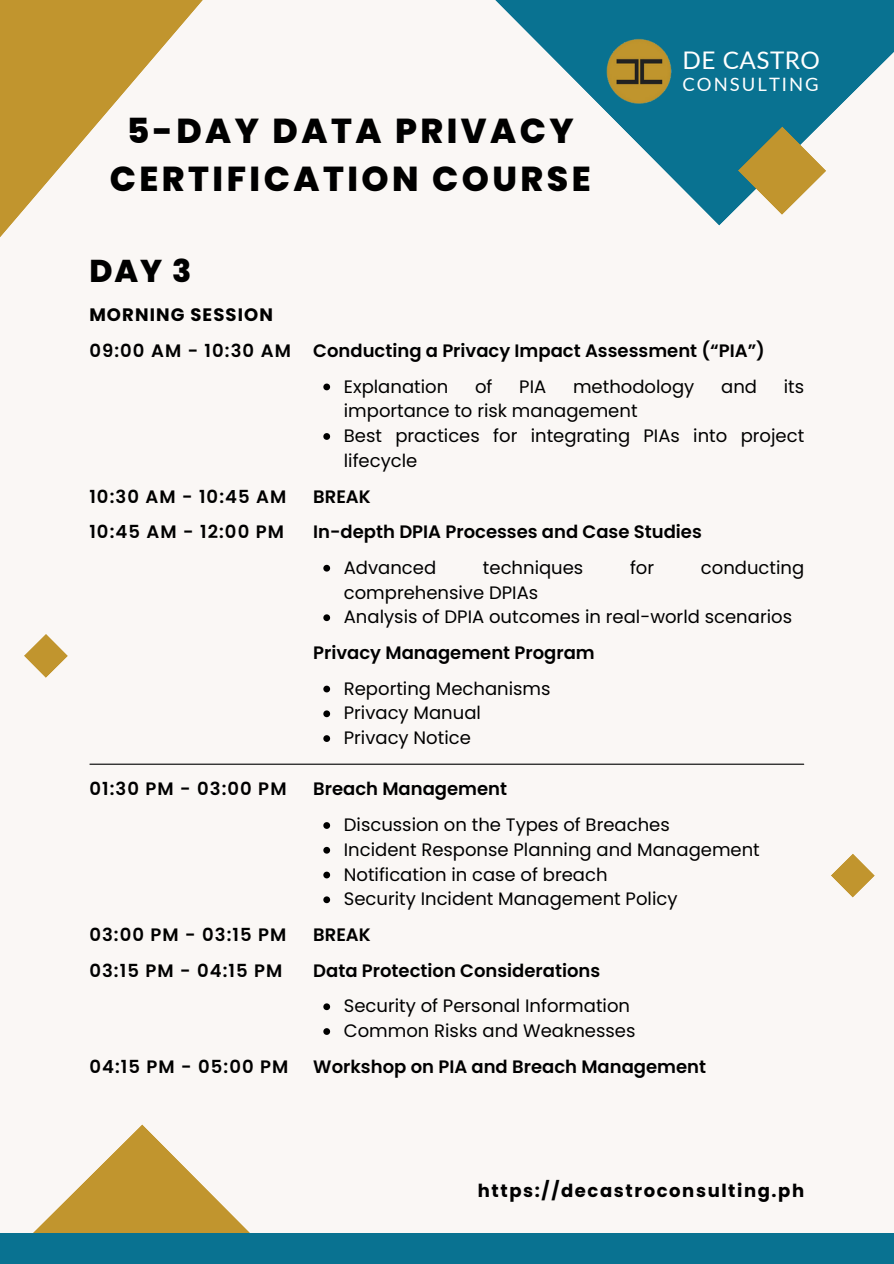
<style>
.page{position:relative;width:894px;height:1264px;background:#fff}
.page>*{position:absolute;margin:0;border:0;box-sizing:border-box;transform-origin:0 0}
.t1{font:800 34.5px/48.3px "Poppins";letter-spacing:.1em;color:#000;text-align:center}
.t2{font:800 31.5px "Poppins";color:#000}
.t3{font:24.3px "Lato";letter-spacing:.02em;color:#fff}
.t4{font:18.45px "Lato";letter-spacing:.11em;color:#fff}
.t5{font:18px/24.8px "Poppins";color:#000}
.t6{font:600 18px "Poppins";color:#000}
.t7{font:600 18px "Poppins";letter-spacing:.06em;color:#000}
.t8{font:700 18px "Poppins";letter-spacing:.09em;color:#000}
.t9{font:700 18px "Poppins";letter-spacing:.06em;color:#000}
</style>
<div class="page">
<div style="left:0;top:0;width:893px;height:1263px;background:#faf7f5"></div>
<svg style="left:831px;top:854px;width:43px;height:43px"></svg>
<svg style="left:0;top:0;width:203px;height:237px"></svg>
<svg style="left:34px;top:1124px;width:215px;height:108px"></svg>
<svg style="left:495px;top:0;width:398px;height:226px;fill:#097291"></svg>
<svg style="left:737px;top:126px;width:89px;height:89px"></svg>
<div style="left:0;top:1232px;width:893px;height:31px;background:#097291"></div>
<svg style="left:24px;top:634px;width:44px;height:44px"></svg>
<svg style="left:323px;top:383px;width:7px;height:7px"></svg>
<svg style="left:323px;top:433px;width:7px;height:7px"></svg>
<svg style="left:323px;top:565px;width:7px;height:6px"></svg>
<svg style="left:323px;top:614px;width:7px;height:7px"></svg>
<svg style="left:323px;top:685px;width:7px;height:7px"></svg>
<svg style="left:323px;top:710px;width:7px;height:7px"></svg>
<svg style="left:323px;top:735px;width:7px;height:7px"></svg>
<hr style="left:90px;top:763px;width:713px;height:1px;background:#000">
<svg style="left:323px;top:1003px;width:7px;height:7px"></svg>
<svg style="left:323px;top:1028px;width:7px;height:6px"></svg>
<svg style="left:323px;top:822px;width:7px;height:6px"></svg>
<svg style="left:323px;top:846px;width:7px;height:7px"></svg>
<svg style="left:323px;top:871px;width:7px;height:7px"></svg>
<svg style="left:323px;top:896px;width:7px;height:7px"></svg>
<img style="left:593px;top:36px;width:86px;height:70px">
<h4 class="t1" style="left:110px;top:106px;width:482px">5-DAY DATA PRIVACY<br>CERTIFICATION COURSE</h4>
<h2 class="t2" style="left:89px;top:249px;width:103px">DAY 3</h2>
<p class="t9" style="left:89px;top:302px;width:185px">MORNING SESSION</p>
<p class="t3" style="left:682px;top:45px;width:139px">DE CASTRO</p>
<p class="t4" style="left:682px;top:73px;width:138px">CONSULTING</p>
<p class="t7" style="left:89px;top:338px;width:203px">09:00 AM - 10:30 AM</p>
<h1 class="t6" style="left:313px;top:338px;width:453px">Conducting a Privacy Impact Assessment (“PIA”)</h1>
<h3 class="t5" style="left:344px;top:374px;width:106px">Explanation</h3>
<h3 class="t5" style="left:475px;top:374px;width:19px">of</h3>
<h3 class="t5" style="left:519px;top:374px;width:28px">PIA</h3>
<h3 class="t5" style="left:573px;top:374px;width:123px">methodology</h3>
<h3 class="t5" style="left:721px;top:374px;width:37px">and</h3>
<h3 class="t5" style="left:783px;top:374px;width:22px">its</h3>
<h3 class="t5" style="left:344px;top:398px;width:295px">importance to risk management</h3>
<p class="t5" style="left:344px;top:423px;width:462px">Best practices for integrating PIAs into project lifecycle</p>
<h4 class="t7" style="left:89px;top:483px;width:198px">10:30 AM - 10:45 AM</h4>
<p class="t6" style="left:313px;top:483px;width:59px">BREAK</p>
<p class="t7" style="left:89px;top:519px;width:196px">10:45 AM - 12:00 PM</p>
<h3 class="t6" style="left:313px;top:519px;width:390px">In-depth DPIA Processes and Case Studies</h3>
<p class="t5" style="left:344px;top:555px;width:94px">Advanced</p>
<p class="t5" style="left:483px;top:555px;width:102px">techniques</p>
<p class="t5" style="left:630px;top:555px;width:26px">for</p>
<p class="t5" style="left:700px;top:555px;width:105px">conducting</p>
<p class="t5" style="left:344px;top:580px;width:196px">comprehensive DPIAs</p>
<h4 class="t5" style="left:344px;top:604px;width:449px">Analysis of DPIA outcomes in real-world scenarios</h4>
<p class="t6" style="left:313px;top:640px;width:283px">Privacy Management Program</p>
<p class="t5" style="left:344px;top:676px;width:208px">Reporting Mechanisms</p>
<h4 class="t5" style="left:344px;top:700px;width:138px">Privacy Manual</h4>
<p class="t5" style="left:344px;top:725px;width:128px">Privacy Notice</p>
<p class="t7" style="left:89px;top:776px;width:199px">01:30 PM - 03:00 PM</p>
<p class="t6" style="left:313px;top:776px;width:195px">Breach Management</p>
<p class="t5" style="left:344px;top:812px;width:327px">Discussion on the Types of Breaches</p>
<h3 class="t5" style="left:344px;top:837px;width:417px">Incident Response Planning and Management</h3>
<p class="t5" style="left:344px;top:862px;width:265px">Notification in case of breach</p>
<h4 class="t5" style="left:344px;top:886px;width:335px">Security Incident Management Policy</h4>
<p class="t7" style="left:89px;top:922px;width:198px">03:00 PM - 03:15 PM</p>
<p class="t6" style="left:313px;top:922px;width:59px">BREAK</p>
<p class="t7" style="left:89px;top:957px;width:194px">03:15 PM - 04:15 PM</p>
<h4 class="t6" style="left:313px;top:957px;width:288px">Data Protection Considerations</h4>
<p class="t5" style="left:344px;top:993px;width:288px">Security of Personal Information</p>
<p class="t5" style="left:344px;top:1018px;width:293px">Common Risks and Weaknesses</p>
<p class="t7" style="left:89px;top:1053px;width:200px">04:15 PM - 05:00 PM</p>
<p class="t6" style="left:313px;top:1053px;width:394px">Workshop on PIA and Breach Management</p>
<p class="t8" style="left:478px;top:1177px;width:328px">https://decastroconsulting.ph</p>
</div>
